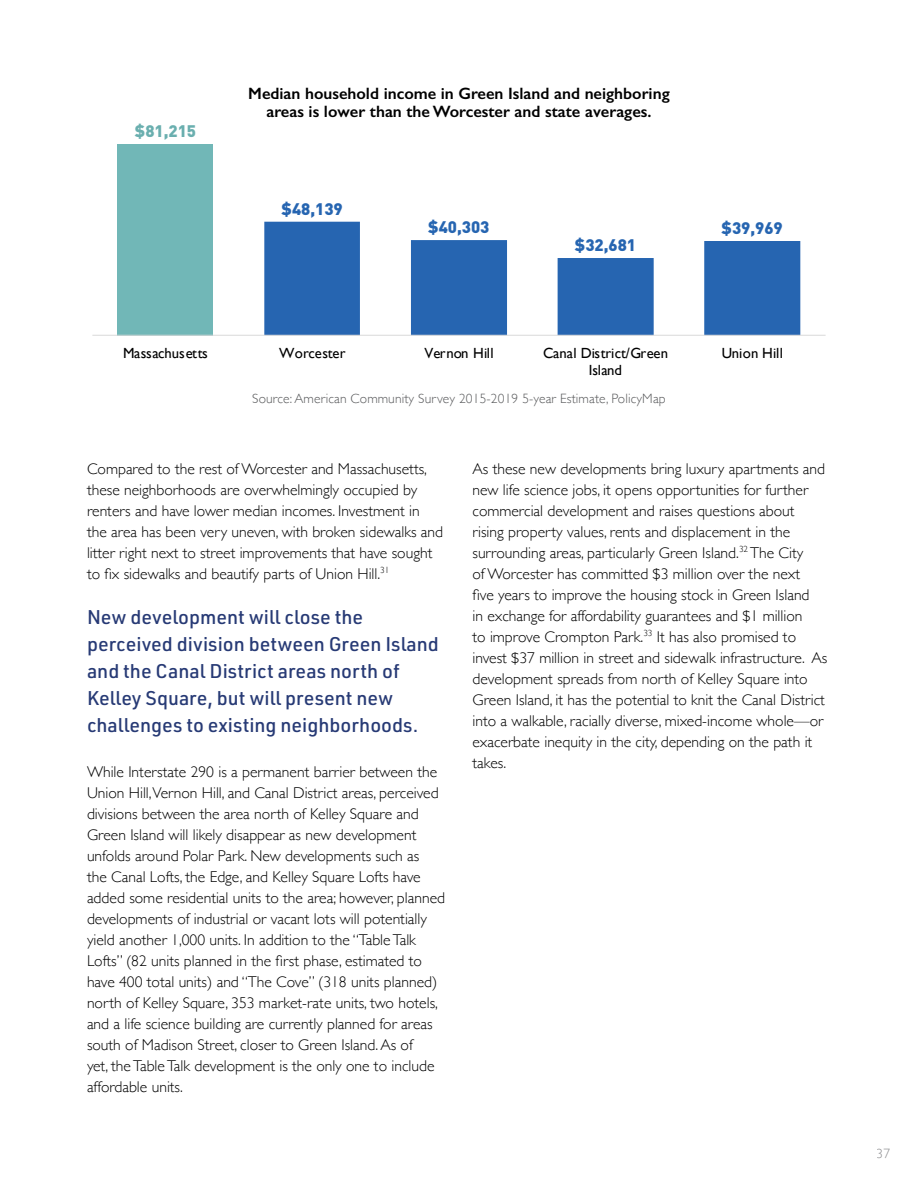
<style>
.page{position:relative;width:918px;height:1188px;background:#fff}
.page>*{position:absolute;margin:0;border:0;box-sizing:border-box;transform-origin:0 0}
.Opening_P{font:500 19.5px/27px "URWDIN";color:#273a75}
.t1{font:600 16.5px/18px "Gill Sans";color:#000;text-align:center}
.t2{font:900 16.5px "DIN";color:#2665b1}
.t3{font:900 16.5px "DIN";color:#6aafaf}
.t4{font:300 15.6px/21px "Gill Sans";color:#000}
.t5{font:14.7px/17px "Gill Sans";color:#000;text-align:center}
.Caption_Main{font:300 13.5px "Gill Sans";letter-spacing:.01em;color:#58595b}
.t6{font:300 13.5px "Gill Sans";color:#6d6e71}
</style>
<div class="page">
<div style="left:118px;top:144px;width:95px;height:191px;background:#71b7b7"></div>
<svg style="left:264px;top:222px;width:536px;height:113px;fill:#2665b1"></svg>
<hr style="left:92px;top:335px;width:734px;height:1px;background:#d9d9d9">
<p class="t3" style="left:135px;top:120px;width:63px">$81,215</p>
<p class="t1" style="left:248px;top:84px;width:423px">Median household income in Green Island and neighboring areas is lower than the Worcester and state averages.</p>
<p class="t2" style="left:282px;top:198px;width:63px">$48,139</p>
<p class="t2" style="left:428px;top:216px;width:63px">$40,303</p>
<p class="t2" style="left:575px;top:234px;width:63px">$32,681</p>
<p class="t2" style="left:722px;top:217px;width:63px">$39,969</p>
<p class="t5" style="left:123px;top:344px;width:86px">Massachusetts</p>
<p class="t5" style="left:279px;top:344px;width:68px">Worcester</p>
<p class="t5" style="left:424px;top:344px;width:71px">Vernon Hill</p>
<p class="t5" style="left:543px;top:344px;width:127px">Canal District/Green<br>Island</p>
<p class="t5" style="left:722px;top:344px;width:63px">Union Hill</p>
<p class="Caption_Main" style="left:252px;top:388px;width:415px">Source: American Community Survey 2015-2019 5-year Estimate, PolicyMap</p>
<p class="t4" style="left:87px;top:457px;width:358px">Compared to the rest of Worcester and Massachusetts, these neighborhoods are overwhelmingly occupied by renters and have lower median incomes. Investment in the area has been very uneven, with broken sidewalks and litter right next to street improvements that have sought to fix sidewalks and beautify parts of Union Hill.<sup>31</sup></p>
<p class="Opening_P" style="left:87px;top:603px;width:353px">New development will close the perceived division between Green Island and the Canal District areas north of Kelley Square, but will present new challenges to existing neighborhoods.</p>
<p class="t4" style="left:87px;top:760px;width:360px">While Interstate 290 is a permanent barrier between the Union Hill,Vernon Hill, and Canal District areas, perceived divisions between the area north of Kelley Square and Green Island will likely disappear as new development unfolds around Polar Park. New developments such as<br>the Canal Lofts, the Edge, and Kelley Square Lofts have added some residential units to the area; however, planned developments of industrial or vacant lots will potentially yield another 1,000 units. In addition to the “Table Talk Lofts” (82 units planned in the first phase, estimated to have 400 total units) and “The Cove” (318 units planned) north of Kelley Square, 353 market-rate units, two hotels, and a life science building are currently planned for areas south of Madison Street, closer to Green Island. As of<br>yet, the Table Talk development is the only one to include affordable units.</p>
<p class="t4" style="left:472px;top:457px;width:356px">As these new developments bring luxury apartments and new life science jobs, it opens opportunities for further commercial development and raises questions about rising property values, rents and displacement in the surrounding areas, particularly Green Island.<sup>32</sup> The City<br>of Worcester has committed $3 million over the next<br>five years to improve the housing stock in Green Island<br>in exchange for affordability guarantees and $1 million<br>to improve Crompton Park.<sup>33</sup> It has also promised to invest $37 million in street and sidewalk infrastructure. As development spreads from north of Kelley Square into Green Island, it has the potential to knit the Canal District into a walkable, racially diverse, mixed-income whole—or exacerbate inequity in the city, depending on the path it takes.</p>
<p class="t6" style="left:877px;top:1143px;width:15px">37</p>
</div>
